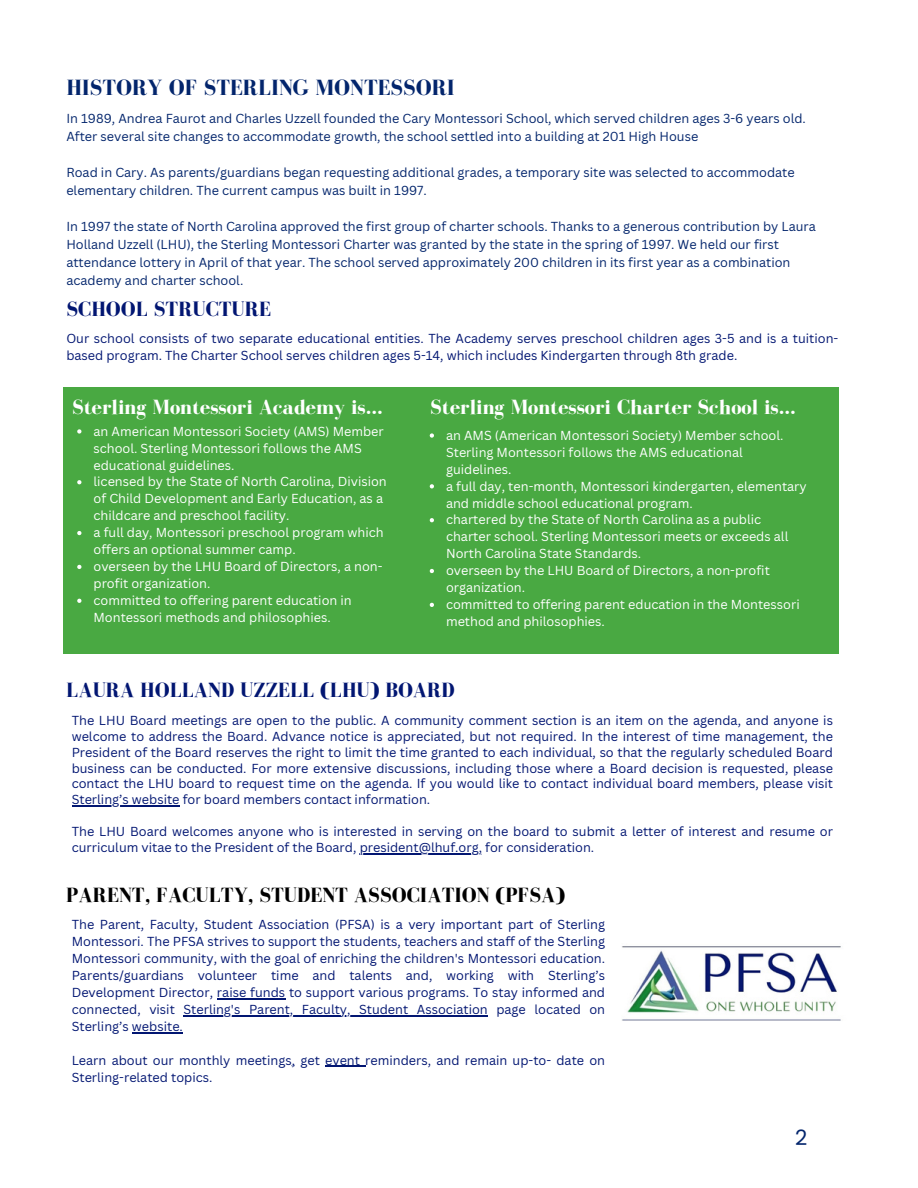
<style>
.page{position:relative;width:918px;height:1188px;background:#fff}
.page>*{position:absolute;margin:0;border:0;box-sizing:border-box;transform-origin:0 0}
.t1{font:700 22.65px "Bodoni FLF";color:#03256c}
.t2{font:700 21.15px "Bodoni FLF";color:#fff}
.t3{font:700 21.15px "Bodoni FLF";color:#021672}
.t4{font:700 21.15px "Bodoni FLF";color:#000}
.t5{font:21.15px "Poppins";color:#03256c}
.t6{font:12.75px/17px "Canva Sans";color:#021672;text-align:justify}
.t7{font:12.75px/17px "Canva Sans";color:#fff}
.t8{font:12.75px/18px "Canva Sans";color:#03256c}
</style>
<div class="page">
<img style="left:622px;top:946px;width:219px;height:75px">
<hr style="left:72px;top:805px;width:108px;height:1px;background:#021672">
<hr style="left:360px;top:853px;width:122px;height:1px;background:#021672">
<hr style="left:217px;top:998px;width:68px;height:1px;background:#021672">
<hr style="left:183px;top:1015px;width:305px;height:1px;background:#021672">
<hr style="left:132px;top:1032px;width:51px;height:1px;background:#021672">
<hr style="left:325px;top:1066px;width:40px;height:1px;background:#021672">
<div style="left:63px;top:387px;width:775px;height:267px;background:#49a942"></div>
<svg style="left:430px;top:433px;width:4px;height:5px"></svg>
<svg style="left:430px;top:484px;width:4px;height:4px"></svg>
<svg style="left:430px;top:518px;width:4px;height:4px"></svg>
<svg style="left:430px;top:569px;width:4px;height:4px"></svg>
<svg style="left:430px;top:603px;width:4px;height:4px"></svg>
<svg style="left:77px;top:429px;width:4px;height:5px"></svg>
<svg style="left:77px;top:480px;width:4px;height:4px"></svg>
<svg style="left:77px;top:531px;width:4px;height:4px"></svg>
<svg style="left:77px;top:565px;width:4px;height:4px"></svg>
<svg style="left:77px;top:599px;width:4px;height:4px"></svg>
<p class="t1" style="left:66px;top:75px;width:390px">HISTORY OF STERLING MONTESSORI</p>
<p class="t8" style="left:66px;top:109px;width:741px">In 1989, Andrea Faurot and Charles Uzzell founded the Cary Montessori School, which served children ages 3-6 years old.<br>After several site changes to accommodate growth, the school settled into a building at 201 High House</p>
<p class="t8" style="left:66px;top:163px;width:730px">Road in Cary. As parents/guardians began requesting additional grades, a temporary site was selected to accommodate elementary children. The current campus was built in 1997.</p>
<h1 class="t8" style="left:66px;top:217px;width:751px">In 1997 the state of North Carolina approved the first group of charter schools. Thanks to a generous contribution by Laura Holland Uzzell (LHU), the Sterling Montessori Charter was granted by the state in the spring of 1997. We held our first attendance lottery in April of that year. The school served approximately 200 children in its first year as a combination academy and charter school.</h1>
<h2 class="t3" style="left:66px;top:298px;width:206px">SCHOOL STRUCTURE</h2>
<p class="t6" style="left:66px;top:330px;width:774px">Our school consists of two separate educational entities. The Academy serves preschool children ages 3-5 and is a tuition&shy;based program. The Charter School serves children ages 5-14, which includes Kindergarten through 8th grade.</p>
<p class="t2" style="left:72px;top:396px;width:312px">Sterling Montessori Academy is...</p>
<p class="t7" style="left:94px;top:422px;width:292px">an American Montessori Society (AMS) Member school. Sterling Montessori follows the AMS educational guidelines.</p>
<p class="t7" style="left:94px;top:473px;width:295px">licensed by the State of North Carolina, Division of Child Development and Early Education, as a childcare and preschool facility.</p>
<h1 class="t7" style="left:94px;top:524px;width:292px">a full day, Montessori preschool program which offers an optional summer camp.</h1>
<p class="t7" style="left:94px;top:558px;width:291px">overseen by the LHU Board of Directors, a non&shy;profit organization.</p>
<p class="t7" style="left:94px;top:592px;width:260px">committed to offering parent education in<br>Montessori methods and philosophies.</p>
<h1 class="t2" style="left:430px;top:396px;width:367px">Sterling Montessori Charter School is...</h1>
<p class="t7" style="left:446px;top:426px;width:339px">an AMS (American Montessori Society) Member school.<br>Sterling Montessori follows the AMS educational guidelines.</p>
<p class="t7" style="left:446px;top:477px;width:362px">a full day, ten-month, Montessori kindergarten, elementary and middle school educational program.</p>
<p class="t7" style="left:446px;top:511px;width:344px">chartered by the State of North Carolina as a public charter school. Sterling Montessori meets or exceeds all<br>North Carolina State Standards.</p>
<p class="t7" style="left:446px;top:562px;width:325px">overseen by the LHU Board of Directors, a non-profit organization.</p>
<p class="t7" style="left:446px;top:596px;width:355px">committed to offering parent education in the Montessori method and philosophies.</p>
<p class="t3" style="left:66px;top:679px;width:390px">LAURA HOLLAND UZZELL (LHU) BOARD</p>
<p class="t6" style="left:72px;top:712px;width:763px;line-height:15.9px">The LHU Board meetings are open to the public. A community comment section is an item on the agenda, and anyone is welcome to address the Board. Advance notice is appreciated, but not required. In the interest of time management, the President of the Board reserves the right to limit the time granted to each individual, so that the regularly scheduled Board business can be conducted. For more extensive discussions, including those where a Board decision is requested, please contact the LHU board to request time on the agenda. If you would like to contact individual board members, please visit</p>
<h2 class="t6" style="left:72px;top:791px;width:360px">Sterling’s website for board members contact information.</h2>
<h2 class="t6" style="left:72px;top:823px;width:763px;line-height:15.9px">The LHU Board welcomes anyone who is interested in serving on the board to submit a letter of interest and resume or curriculum vitae to the President of the Board, president@lhuf.org, for consideration.</h2>
<h2 class="t4" style="left:66px;top:884px;width:501px">PARENT, FACULTY, STUDENT ASSOCIATION (PFSA)</h2>
<p class="t6" style="left:72px;top:916px;width:535px">The Parent, Faculty, Student Association (PFSA) is a very important part of Sterling Montessori. The PFSA strives to support the students, teachers and staff of the Sterling Montessori community, with the goal of enriching the children's Montessori education.<br>Parents/guardians volunteer time and talents and, working with Sterling’s Development Director, raise funds to support various programs. To stay informed and connected, visit</p>
<p class="t6" style="left:183px;top:1001px;width:423px">Sterling's Parent, Faculty, Student Association page located on</p>
<p class="t6" style="left:72px;top:1017px;width:113px">Sterling’s website.</p>
<p class="t6" style="left:72px;top:1051px;width:535px">Learn about our monthly meetings, get event reminders, and remain up-to- date on</p>
<p class="t6" style="left:72px;top:1068px;width:142px">Sterling-related topics.</p>
<p class="t5" style="left:795px;top:1123px;width:14px">2</p>
</div>
